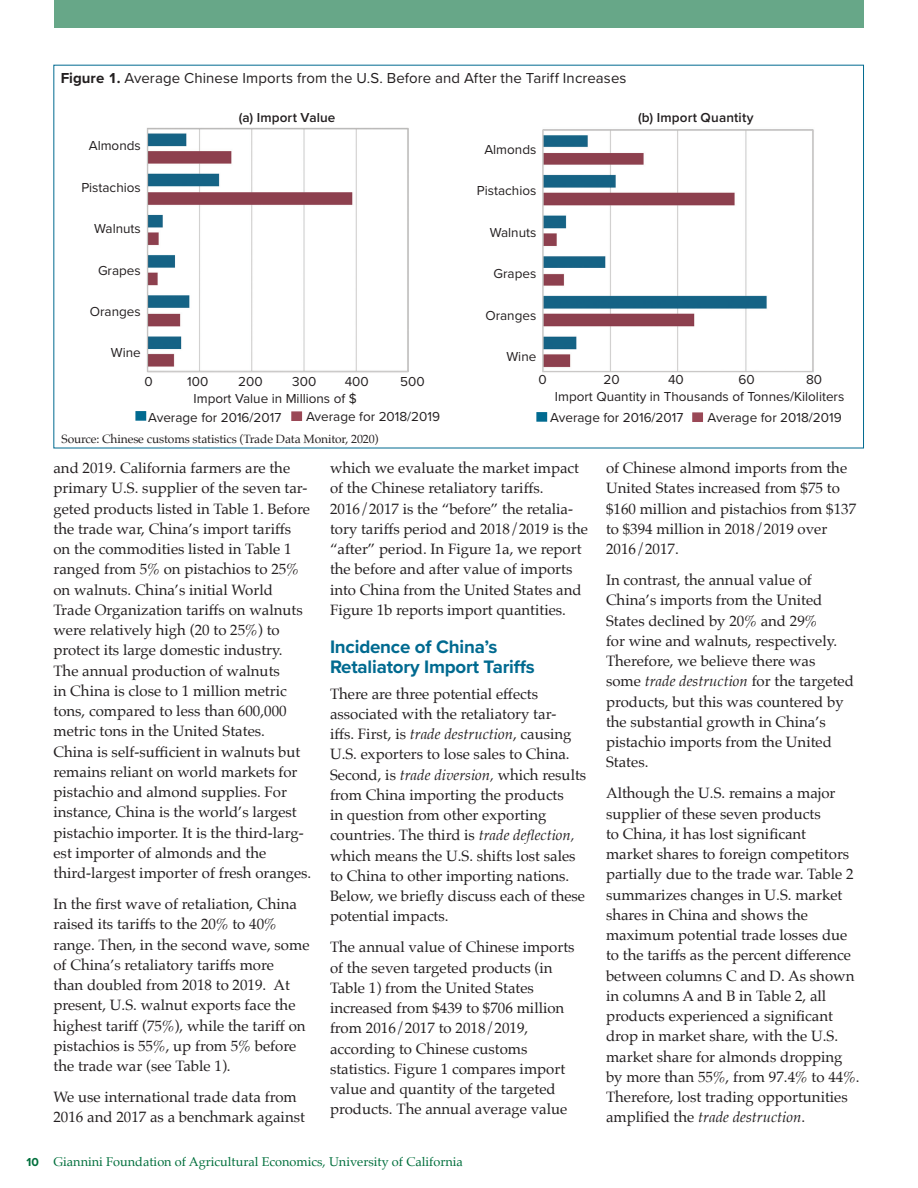
<style>
.page{position:relative;width:918px;height:1188px;background:#fff}
.page>*{position:absolute;margin:0;border:0;box-sizing:border-box;transform-origin:0 0}
.Article_Subhead{font:700 18.75px/20.2px "Proxima Nova";letter-spacing:-.01em;color:#006a90}
.Article_Body__Palati{font:15px/20.2px "Palatino";color:#231f20}
.Table_Title{font:15px "Proxima Nova";letter-spacing:.005em;color:#231f20}
.Figure_source{font:13.5px "Proxima Nova";color:#231f20}
.Table_Title-2{font:600 13.5px "Proxima Nova";letter-spacing:.01em;color:#231f20}
.t1{font:12.75px "Palatino";color:#006f3c}
.Sources__Figure_and{font:12px "Palatino";letter-spacing:-.01em;color:#231f20}
.s1{font-weight:700}
.s2{font-style:italic}
.s3{font-family:"Proxima Nova";font-weight:700;font-size:12px}
</style>
<div class="page">
<div style="left:54px;top:0;width:810px;height:28px;background:#67a788"></div>
<div style="left:135px;top:411px;width:11px;height:10px;background:#006a90;border:2px solid #006a90"></div>
<div style="left:291px;top:411px;width:11px;height:10px;background:#9a4856;border:2px solid #9a4856"></div>
<div style="left:536px;top:412px;width:11px;height:10px;background:#006a90;border:2px solid #006a90"></div>
<div style="left:692px;top:412px;width:11px;height:10px;background:#9a4856;border:2px solid #9a4856"></div>
<img style="left:542px;top:129px;width:272px;height:244px">
<img style="left:146px;top:127px;width:263px;height:246px">
<p class="Table_Title" style="left:61px;top:66px;width:567px"><span class="s1">Figure 1.</span> Average Chinese Imports from the U.S. Before and After the Tariff Increases</p>
<p class="Figure_source" style="left:89px;top:136px;width:54px">Almonds</p>
<p class="Figure_source" style="left:81px;top:177px;width:61px">Pistachios</p>
<p class="Figure_source" style="left:94px;top:219px;width:48px">Walnuts</p>
<p class="Figure_source" style="left:98px;top:260px;width:44px">Grapes</p>
<p class="Figure_source" style="left:90px;top:301px;width:52px">Oranges</p>
<p class="Figure_source" style="left:111px;top:343px;width:31px">Wine</p>
<p class="Table_Title-2" style="left:239px;top:107px;width:98px">(a) Import Value</p>
<p class="Table_Title-2" style="left:638px;top:107px;width:117px">(b) Import Quantity</p>
<p class="Figure_source" style="left:484px;top:139px;width:54px">Almonds</p>
<p class="Figure_source" style="left:477px;top:181px;width:61px">Pistachios</p>
<p class="Figure_source" style="left:490px;top:222px;width:48px">Walnuts</p>
<p class="Figure_source" style="left:494px;top:264px;width:44px">Grapes</p>
<p class="Figure_source" style="left:485px;top:305px;width:52px">Oranges</p>
<p class="Figure_source" style="left:506px;top:346px;width:31px">Wine</p>
<p class="Figure_source" style="left:145px;top:371px;width:10px">0</p>
<p class="Figure_source" style="left:187px;top:371px;width:23px">100</p>
<p class="Figure_source" style="left:238px;top:371px;width:26px">200</p>
<p class="Figure_source" style="left:292px;top:371px;width:26px">300</p>
<p class="Figure_source" style="left:345px;top:371px;width:26px">400</p>
<p class="Figure_source" style="left:400px;top:371px;width:26px">500</p>
<p class="Figure_source" style="left:148px;top:407px;width:135px">Average for 2016/2017</p>
<p class="Figure_source" style="left:306px;top:406px;width:136px">Average for 2018/2019</p>
<p class="Figure_source" style="left:194px;top:388px;width:165px">Import Value in Millions of $</p>
<p class="Sources__Figure_and" style="left:62px;top:429px;width:319px">Source: Chinese customs statistics (Trade Data Monitor, 2020)</p>
<p class="Figure_source" style="left:538px;top:369px;width:10px">0</p>
<p class="Figure_source" style="left:604px;top:369px;width:18px">20</p>
<p class="Figure_source" style="left:668px;top:369px;width:17px">40</p>
<p class="Figure_source" style="left:739px;top:369px;width:18px">60</p>
<p class="Figure_source" style="left:806px;top:369px;width:18px">80</p>
<p class="Figure_source" style="left:555px;top:387px;width:291px">Import Quantity in Thousands of Tonnes/Kiloliters</p>
<p class="Figure_source" style="left:550px;top:407px;width:135px">Average for 2016/2017</p>
<p class="Figure_source" style="left:708px;top:407px;width:136px">Average for 2018/2019</p>
<p class="Article_Body__Palati" style="left:53px;top:458px;width:259px">and 2019. California farmers are the primary U.S. supplier of the seven tar&shy;geted products listed in Table 1. Before the trade war, China’s import tariffs on the commodities listed in Table 1 ranged from 5% on pistachios to 25% on walnuts. China’s initial World Trade Organization tariffs on walnuts were relatively high (20 to 25%) to protect its large domestic industry.<br>The annual production of walnuts<br>in China is close to 1 million metric tons, compared to less than 600,000 metric tons in the United States.<br>China is self-sufficient in walnuts but remains reliant on world markets for pistachio and almond supplies. For instance, China is the world’s largest pistachio importer. It is the third-larg&shy;est importer of almonds and the third-largest importer of fresh oranges.</p>
<p class="Article_Body__Palati" style="left:53px;top:894px;width:258px">In the first wave of retaliation, China raised its tariffs to the 20% to 40% range. Then, in the second wave, some of China’s retaliatory tariffs more<br>than doubled from 2018 to 2019. At present, U.S. walnut exports face the highest tariff (75%), while the tariff on pistachios is 55%, up from 5% before the trade war (see Table 1).</p>
<p class="Article_Body__Palati" style="left:53px;top:1087px;width:253px">We use international trade data from<br>2016 and 2017 as a benchmark against</p>
<p class="Article_Body__Palati" style="left:330px;top:458px;width:259px">which we evaluate the market impact of the Chinese retaliatory tariffs.<br>2016/2017 is the “before” the retalia&shy;tory tariffs period and 2018/2019 is the “after” period. In Figure 1a, we report the before and after value of imports into China from the United States and Figure 1b reports import quantities.</p>
<p class="Article_Subhead" style="left:330px;top:636px;width:206px">Incidence of China’s<br>Retaliatory Import Tariffs</p>
<p class="Article_Body__Palati" style="left:330px;top:683px;width:258px">There are three potential effects associated with the retaliatory tar-<br>iffs. First, is <span class="s2">trade destruction</span>, causing U.S. exporters to lose sales to China.<br>Second, is <span class="s2">trade diversion,</span> which results from China importing the products<br>in question from other exporting countries. The third is <span class="s2">trade deflection, </span>which means the U.S. shifts lost sales to China to other importing nations.<br>Below, we briefly discuss each of these potential impacts.</p>
<p class="Article_Body__Palati" style="left:330px;top:937px;width:246px">The annual value of Chinese imports of the seven targeted products (in Table 1) from the United States increased from $439 to $706 million from 2016/2017 to 2018/2019, according to Chinese customs statistics. Figure 1 compares import value and quantity of the targeted products. The annual average value</p>
<p class="t1" style="left:26px;top:1151px;width:438px"><span class="s3">10</span> Giannini Foundation of Agricultural Economics, University of California</p>
<p class="Article_Body__Palati" style="left:606px;top:458px;width:252px">of Chinese almond imports from the<br>United States increased from $75 to $160 million and pistachios from $137 to $394 million in 2018/2019 over<br>2016/2017.</p>
<p class="Article_Body__Palati" style="left:606px;top:570px;width:249px">In contrast, the annual value of<br>China’s imports from the United<br>States declined by 20% and 29%<br>for wine and walnuts, respectively.<br>Therefore, we believe there was some <span class="s2">trade destruction</span> for the targeted products, but this was countered by the substantial growth in China’s pistachio imports from the United<br>States.</p>
<p class="Article_Body__Palati" style="left:606px;top:783px;width:255px">Although the U.S. remains a major supplier of these seven products<br>to China, it has lost significant<br>market shares to foreign competitors partially due to the trade war. Table 2 summarizes changes in U.S. market shares in China and shows the maximum potential trade losses due to the tariffs as the percent difference between columns C and D. As shown in columns A and B in Table 2, all products experienced a significant drop in market share, with the U.S. market share for almonds dropping by more than 55%, from 97.4% to 44%.<br>Therefore, lost trading opportunities amplified the <span class="s2">trade destruction</span>.</p>
</div>
